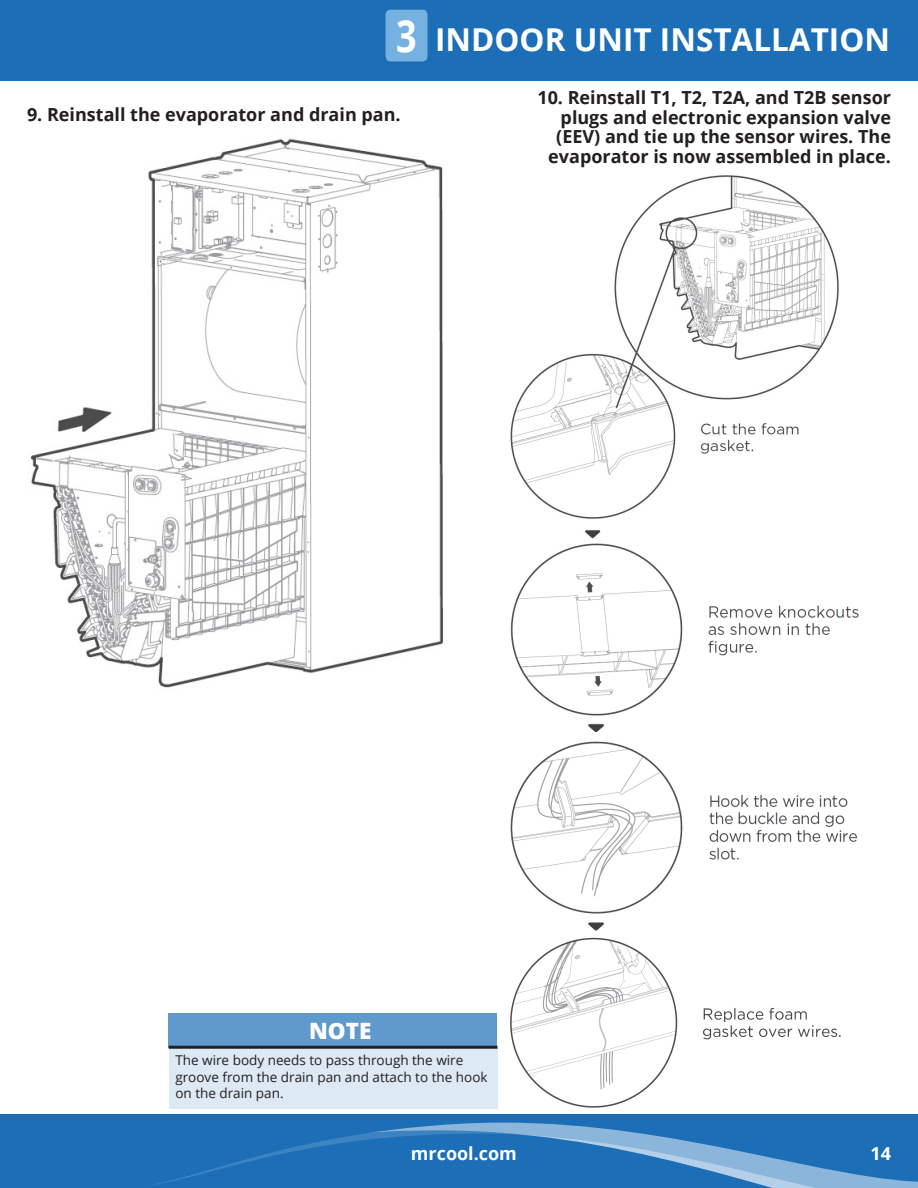
<style>
.page{position:relative;width:918px;height:1188px;background:#fff}
.page>*{position:absolute;margin:0;border:0;box-sizing:border-box;transform-origin:0 0}
.t1{font:700 44.4px "Open Sans";color:#fff;scale:.81 1}
.t2{font:700 31.5px "Open Sans";color:#fff}
.t3{font:800 22.5px "Open Sans";color:#fff}
.t4{font:700 18px/19.5px "Open Sans";color:#231f20;text-align:right}
.t5{font:700 18px "Open Sans";color:#fff}
.t6{font:13.5px/16.5px "Open Sans";color:#231f20}
</style>
<div class="page">
<div style="left:0;top:0;width:918px;height:81px;background:#1c6eb7"></div>
<div style="left:0;top:1114px;width:918px;height:74px;background:#1c6eb7"></div>
<svg style="left:153px;top:1122px;width:765px;height:66px"></svg>
<img style="left:510px;top:175px;width:329px;height:364px">
<img style="left:510px;top:543px;width:349px;height:388px">
<img style="left:510px;top:937px;width:331px;height:171px">
<div style="left:168px;top:1014px;width:329px;height:34px;background:#609acd"></div>
<div style="left:169px;top:1048px;width:328px;height:61px;background:#dde9f4"></div>
<hr style="left:169px;top:1046px;width:328px;height:3px;background:#231f20">
<svg style="left:386px;top:10px;width:42px;height:51px"></svg>
<div style="left:386px;top:18px;width:41px;height:35px;background:#75b2e1"></div>
<img style="left:30px;top:138px;width:413px;height:550px">
<p class="t1" style="left:396px;top:5px;width:27px">3</p>
<p class="t2" style="left:435px;top:18px;width:456px">INDOOR UNIT INSTALLATION</p>
<p class="t4" style="left:27px;top:104px;width:375px">9. Reinstall the evaporator and drain pan.</p>
<p class="t4" style="left:537px;top:87px;width:355px">10. Reinstall T1, T2, T2A, and T2B sensor plugs and electronic expansion valve (EEV) and tie up the sensor wires. The evaporator is now assembled in place.</p>
<p class="t3" style="left:309px;top:1014px;width:64px">NOTE</p>
<p class="t6" style="left:175px;top:1052px;width:314px">The wire body needs to pass through the wire groove from the drain pan and attach to the hook on the drain pan.</p>
<p class="t5" style="left:411px;top:1140px;width:108px">mrcool.com</p>
<p class="t5" style="left:870px;top:1140px;width:22px">14</p>
</div>
